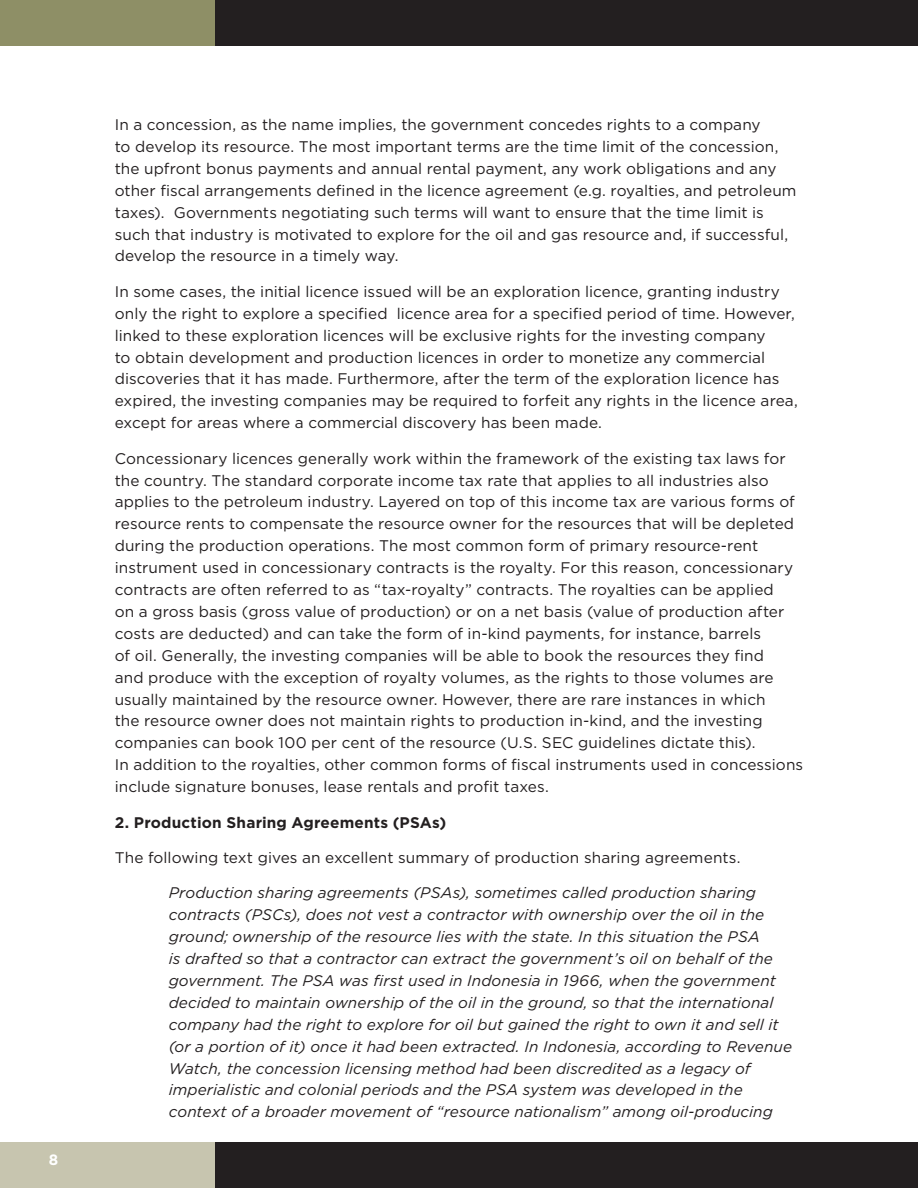
<style>
.page{position:relative;width:918px;height:1188px;background:#fff}
.page>*{position:absolute;margin:0;border:0;box-sizing:border-box;transform-origin:0 0}
.Body{font:15.3px/21.9px "Gotham";letter-spacing:.005em;color:#231f20}
.Body_-_Indent{font:italic 15.3px/21.9px "Gotham";color:#231f20}
.Body-2{font:700 15.3px "Gotham";letter-spacing:.01em;color:#231f20}
.t1{font:700 15px "Gotham";color:#fff}
</style>
<div class="page">
<div style="left:0;top:1143px;width:215px;height:45px;background:#c7c5af"></div>
<div style="left:0;top:0;width:215px;height:45px;background:#8e8f66"></div>
<div style="left:215px;top:1143px;width:703px;height:45px;background:#231f20"></div>
<div style="left:215px;top:0;width:703px;height:45px;background:#231f20"></div>
<p class="t1" style="left:49px;top:1150px;width:11px">8</p>
<p class="Body" style="left:115px;top:113px;width:683px">In a concession, as the name implies, the government concedes rights to a company<br>to develop its resource. The most important terms are the time limit of the concession, the upfront bonus payments and annual rental payment, any work obligations and any other fiscal arrangements defined in the licence agreement (e.g. royalties, and petroleum taxes). Governments negotiating such terms will want to ensure that the time limit is such that industry is motivated to explore for the oil and gas resource and, if successful, develop the resource in a timely way.</p>
<p class="Body" style="left:115px;top:280px;width:685px">In some cases, the initial licence issued will be an exploration licence, granting industry only the right to explore a specified licence area for a specified period of time. However, linked to these exploration licences will be exclusive rights for the investing company<br>to obtain development and production licences in order to monetize any commercial discoveries that it has made. Furthermore, after the term of the exploration licence has expired, the investing companies may be required to forfeit any rights in the licence area, except for areas where a commercial discovery has been made.</p>
<p class="Body" style="left:115px;top:447px;width:690px">Concessionary licences generally work within the framework of the existing tax laws for the country. The standard corporate income tax rate that applies to all industries also applies to the petroleum industry. Layered on top of this income tax are various forms of resource rents to compensate the resource owner for the resources that will be depleted during the production operations. The most common form of primary resource-rent instrument used in concessionary contracts is the royalty. For this reason, concessionary contracts are often referred to as “tax-royalty” contracts. The royalties can be applied<br>on a gross basis (gross value of production) or on a net basis (value of production after costs are deducted) and can take the form of in-kind payments, for instance, barrels<br>of oil. Generally, the investing companies will be able to book the resources they find<br>and produce with the exception of royalty volumes, as the rights to those volumes are usually maintained by the resource owner. However, there are rare instances in which<br>the resource owner does not maintain rights to production in-kind, and the investing companies can book 100 per cent of the resource (U.S. SEC guidelines dictate this).<br>In addition to the royalties, other common forms of fiscal instruments used in concessions include signature bonuses, lease rentals and profit taxes.</p>
<p class="Body-2" style="left:115px;top:812px;width:333px">2. Production Sharing Agreements (PSAs)</p>
<p class="Body" style="left:115px;top:846px;width:627px">The following text gives an excellent summary of production sharing agreements.</p>
<p class="Body_-_Indent" style="left:169px;top:882px;width:625px">Production sharing agreements (PSAs), sometimes called production sharing contracts (PSCs), does not vest a contractor with ownership over the oil in the ground; ownership of the resource lies with the state. In this situation the PSA<br>is drafted so that a contractor can extract the government’s oil on behalf of the government. The PSA was first used in Indonesia in 1966, when the government decided to maintain ownership of the oil in the ground, so that the international company had the right to explore for oil but gained the right to own it and sell it (or a portion of it) once it had been extracted. In Indonesia, according to Revenue Watch, the concession licensing method had been discredited as a legacy of imperialistic and colonial periods and the PSA system was developed in the context of a broader movement of “resource nationalism” among oil-producing</p>
</div>
